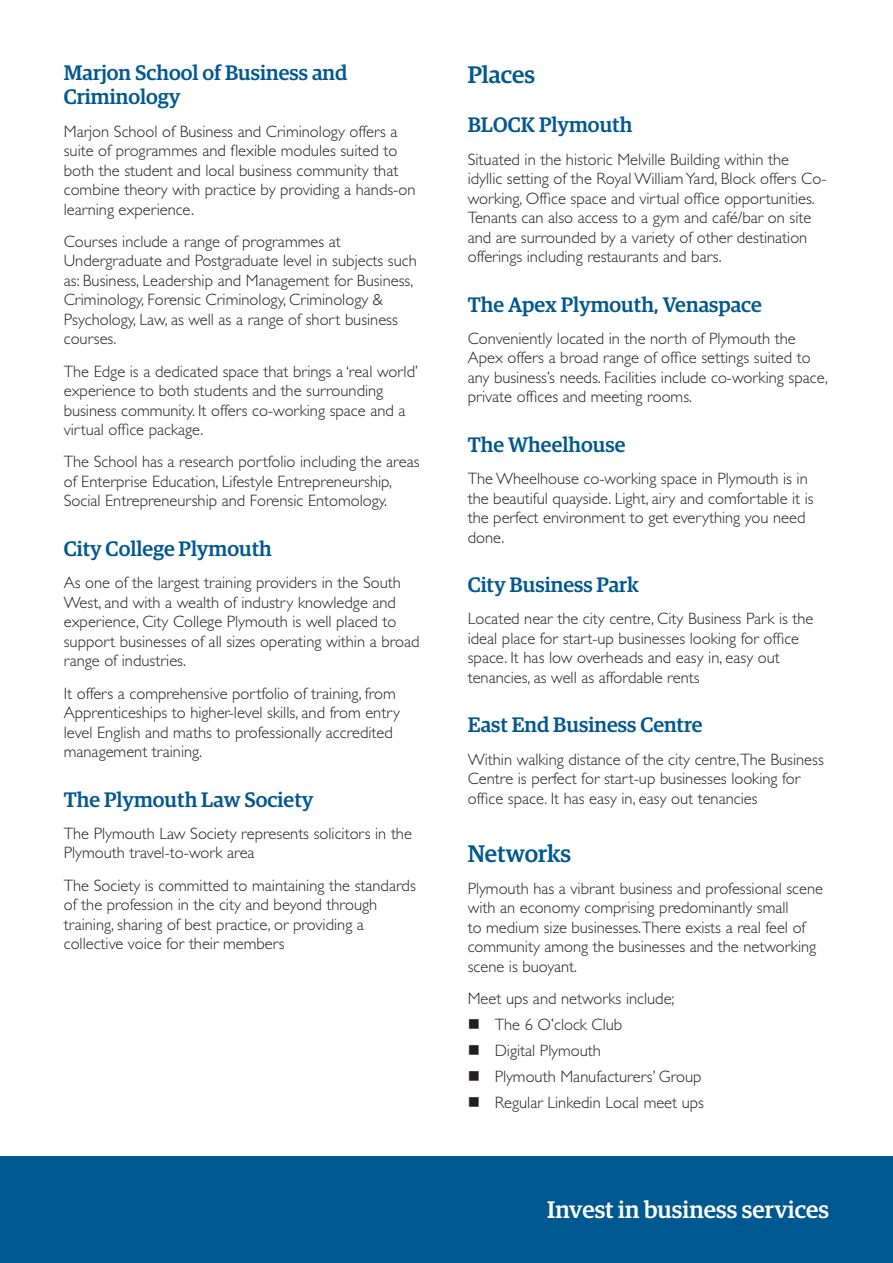
<style>
.page{position:relative;width:893px;height:1263px;background:#fff}
.page>*{position:absolute;margin:0;border:0;box-sizing:border-box;transform-origin:0 0}
.t1{font:500 24px "Guardian Egyp";color:#fff}
.t2{font:500 24px "Guardian Egyp";color:#005890}
.t3{font:500 21px/24px "Guardian Egyp";color:#005890}
.t4{font:300 16.5px/19.5px "Gill Sans Std";color:#231f20}
</style>
<div class="page">
<div style="left:0;top:1157px;width:893px;height:106px;background:#005890"></div>
<p class="t3" style="left:64px;top:59px;width:285px">Marjon School of Business and<br>Criminology</p>
<p class="t4" style="left:64px;top:122px;width:353px">Marjon School of Business and Criminology offers a suite of programmes and flexible modules suited to both the student and local business community that combine theory with practice by providing a hands-on learning experience.</p>
<p class="t4" style="left:64px;top:232px;width:355px">Courses include a range of programmes at Undergraduate and Postgraduate level in subjects such as: Business, Leadership and Management for Business, Criminology, Forensic Criminology, Criminology &amp; Psychology, Law, as well as a range of short business courses.</p>
<p class="t4" style="left:64px;top:362px;width:356px">The Edge is a dedicated space that brings a ‘real world’ experience to both students and the surrounding business community. It offers co-working space and a virtual office package.</p>
<p class="t4" style="left:64px;top:452px;width:357px">The School has a research portfolio including the areas of Enterprise Education, Lifestyle Entrepreneurship,<br>Social Entrepreneurship and Forensic Entomology.</p>
<p class="t3" style="left:64px;top:535px;width:210px">City College Plymouth</p>
<p class="t4" style="left:64px;top:573px;width:357px">As one of the largest training providers in the South West, and with a wealth of industry knowledge and experience, City College Plymouth is well placed to support businesses of all sizes operating within a broad range of industries.</p>
<p class="t4" style="left:64px;top:683px;width:338px">It offers a comprehensive portfolio of training, from Apprenticeships to higher-level skills, and from entry level English and maths to professionally accredited management training.</p>
<p class="t3" style="left:64px;top:786px;width:251px">The Plymouth Law Society</p>
<p class="t4" style="left:64px;top:824px;width:350px">The Plymouth Law Society represents solicitors in the<br>Plymouth travel-to-work area</p>
<p class="t4" style="left:64px;top:875px;width:354px">The Society is committed to maintaining the standards of the profession in the city and beyond through training, sharing of best practice, or providing a collective voice for their members</p>
<h1 class="t2" style="left:468px;top:57px;width:69px">Places</h1>
<p class="t3" style="left:468px;top:111px;width:166px">BLOCK Plymouth</p>
<p class="t4" style="left:468px;top:149px;width:360px">Situated in the historic Melville Building within the idyllic setting of the Royal William Yard, Block offers Co&shy;working, Office space and virtual office opportunities.<br>Tenants can also access to a gym and café/bar on site and are surrounded by a variety of other destination offerings including restaurants and bars.</p>
<p class="t3" style="left:468px;top:291px;width:296px">The Apex Plymouth, Venaspace</p>
<p class="t4" style="left:468px;top:329px;width:362px">Conveniently located in the north of Plymouth the Apex offers a broad range of office settings suited to any business’s needs. Facilities include co-working space, private offices and meeting rooms.</p>
<p class="t3" style="left:468px;top:431px;width:159px">The Wheelhouse</p>
<p class="t4" style="left:468px;top:469px;width:347px">The Wheelhouse co-working space in Plymouth is in the beautiful quayside. Light, airy and comfortable it is the perfect environment to get everything you need done.</p>
<p class="t3" style="left:468px;top:571px;width:173px">City Business Park</p>
<p class="t4" style="left:468px;top:609px;width:347px">Located near the city centre, City Business Park is the ideal place for start-up businesses looking for office space. It has low overheads and easy in, easy out tenancies, as well as affordable rents</p>
<p class="t3" style="left:468px;top:711px;width:236px">East End Business Centre</p>
<p class="t4" style="left:468px;top:749px;width:358px">Within walking distance of the city centre,The Business<br>Centre is perfect for start-up businesses looking for office space. It has easy in, easy out tenancies</p>
<h1 class="t2" style="left:468px;top:836px;width:105px">Networks</h1>
<p class="t4" style="left:468px;top:879px;width:357px">Plymouth has a vibrant business and professional scene with an economy comprising predominantly small<br>to medium size businesses.There exists a real feel of community among the businesses and the networking scene is buoyant.</p>
<p class="t4" style="left:495px;top:986px;width:211px;line-height:26px;text-indent:-27px">Meet ups and networks include;<br>The 6 O’clock Club<br>Digital Plymouth<br>Plymouth Manufacturers’ Group<br>Regular Linkedin Local meet ups</p>
<h1 class="t1" style="left:547px;top:1192px;width:283px">Invest in business services</h1>
</div>
